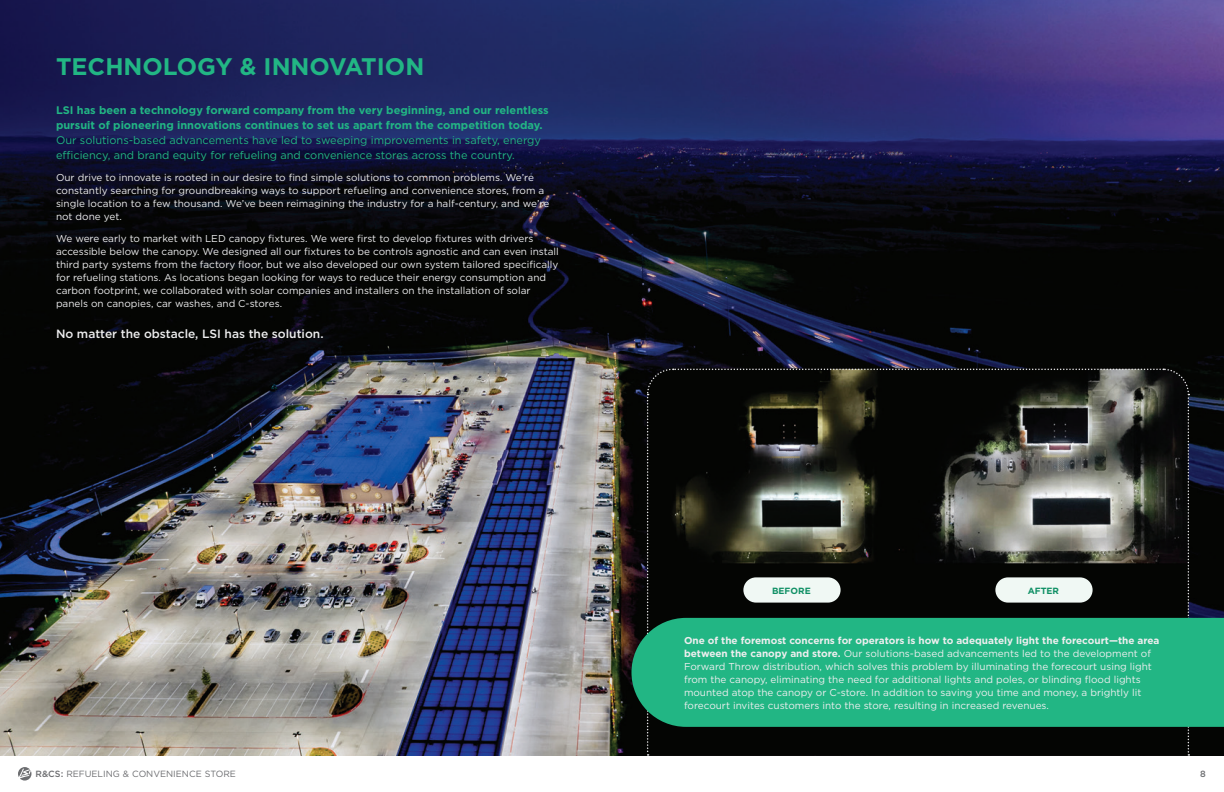
<style>
.page{position:relative;width:1224px;height:792px;background:#fff}
.page>*{position:absolute;margin:0;border:0;box-sizing:border-box;transform-origin:0 0}
.t1{font:700 24px "Gotham";color:#22b684}
.t2{font:500 12px "Gotham";color:#eeeeef}
.t3{font:11px/15px "Gotham";color:#22b684}
.t4{font:10px/13px "Gotham";color:#eeeeef}
.t5{font:9px "Gotham";color:#6c6d70}
.t6{font:700 9px "Gotham";color:#109065}
.t7{font:500 9px "Gotham";color:#6c6d70}
.s1{font-weight:700}
.s2{font-weight:500}
</style>
<div class="page">
<svg style="left:18px;top:767px;width:13px;height:14px"></svg>
<img style="left:0;top:0;width:1224px;height:756px">
<svg style="left:646px;top:368px;width:544px;height:388px;background:#252621"></svg>
<div style="left:631px;top:618px;width:593px;height:109px;background:#22b684"></div>
<div style="left:743px;top:577px;width:98px;height:26px;background:#f0f8f4;border-radius:13px"></div>
<div style="left:995px;top:577px;width:98px;height:26px;background:#f0f8f4;border-radius:13px"></div>
<p class="t1" style="left:56px;top:51px;width:370px">TECHNOLOGY &amp; INNOVATION</p>
<p class="t3" style="left:56px;top:102px;width:494px"><span class="s1">LSI has been a technology forward company from the very beginning, and our relentless pursuit of pioneering innovations continues to set us apart from the competition today.<br></span>Our solutions-based advancements have led to sweeping improvements in safety, energy efficiency, and brand equity for refueling and convenience stores across the country.</p>
<p class="t4" style="left:56px;top:171px;width:495px">Our drive to innovate is rooted in our desire to find simple solutions to common problems. We’re constantly searching for groundbreaking ways to support refueling and convenience stores, from a single location to a few thousand. We’ve been reimagining the industry for a half-century, and we’re not done yet.</p>
<p class="t4" style="left:56px;top:232px;width:504px">We were early to market with LED canopy fixtures. We were first to develop fixtures with drivers accessible below the canopy. We designed all our fixtures to be controls agnostic and can even install third party systems from the factory floor, but we also developed our own system tailored specifically for refueling stations. As locations began looking for ways to reduce their energy consumption and carbon footprint, we collaborated with solar companies and installers on the installation of solar panels on canopies, car washes, and C-stores.</p>
<p class="t2" style="left:56px;top:326px;width:269px">No matter the obstacle, LSI has the solution.</p>
<p class="t6" style="left:772px;top:584px;width:40px">BEFORE</p>
<p class="t6" style="left:1028px;top:584px;width:33px">AFTER</p>
<p class="t4" style="left:684px;top:634px;width:477px"><span class="s1">One of the foremost concerns for operators is how to adequately light the forecourt—the area between the canopy and store.</span> Our solutions-based advancements led to the development of Forward Throw distribution, which solves this problem by illuminating the forecourt using light from the canopy, eliminating the need for additional lights and poles, or blinding flood lights mounted atop the canopy or C-store. In addition to saving you time and money, a brightly lit forecourt invites customers into the store, resulting in increased revenues.</p>
<p class="t5" style="left:36px;top:768px;width:202px"><span class="s2">R&amp;CS:</span> REFUELING &amp; CONVENIENCE STORE</p>
<p class="t7" style="left:1200px;top:768px;width:7px">8</p>
</div>
